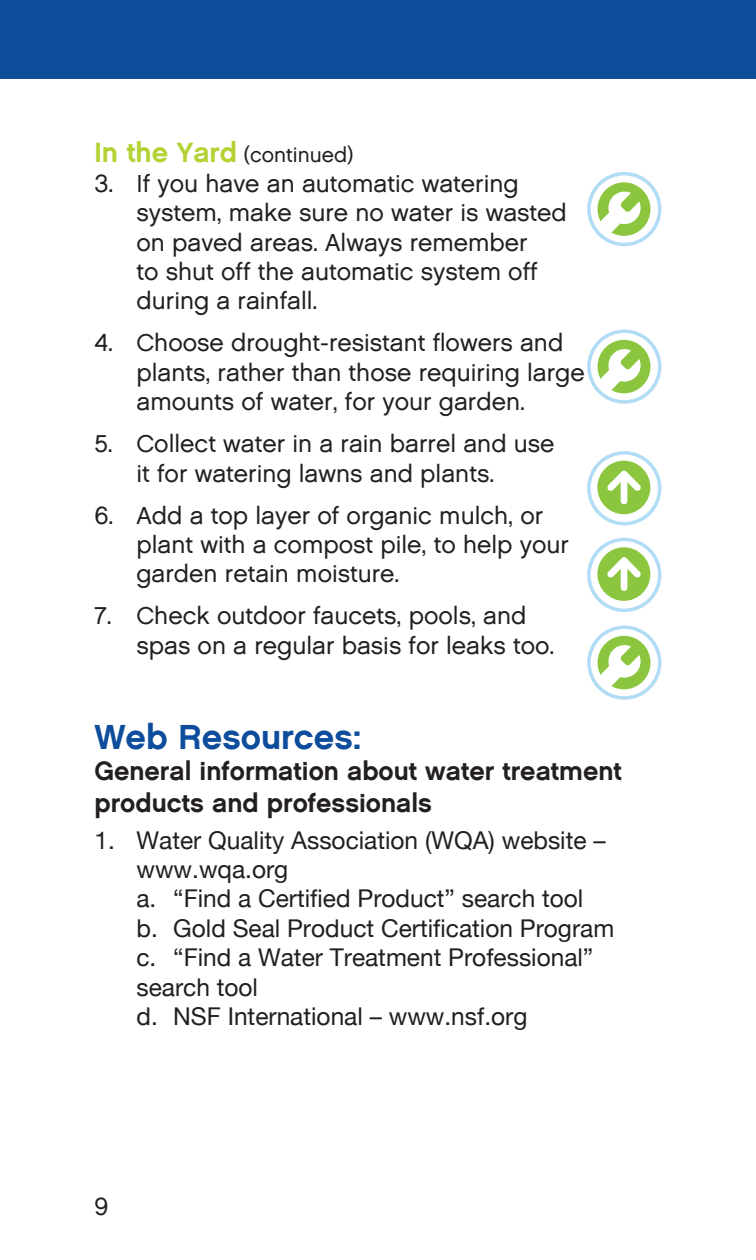
<style>
.page{position:relative;width:756px;height:1260px;background:#fff}
.page>*{position:absolute;margin:0;border:0;box-sizing:border-box;transform-origin:0 0}
.t1{font:35px "Chalet New York Nineteen Sixty";color:#0d4d9b}
.t2{font:26.25px/31.5px "Chalet New York Nineteen Sixty";color:#231f20}
.t3{font:24.5px/29.4px "Chalet London Nineteen Sixty";color:#231f20}
.t4{font:24.5px/29.4px "Helvetica Neue";color:#231f20}
.t5{font:21px "Chalet London Nineteen Sixty";color:#231f20}
.s1{font-family:"Chalet New York Nineteen Sixty";font-size:28px;color:#b3d234}
</style>
<div class="page">
<div style="left:0;top:0;width:756px;height:79px;background:#0d4d9b"></div>
<svg style="left:596px;top:181px;width:56px;height:57px"></svg>
<div style="left:587px;top:172px;width:74px;height:74px;border:4px solid #b1dcf5;border-radius:50%"></div>
<svg style="left:596px;top:338px;width:56px;height:58px"></svg>
<div style="left:587px;top:329px;width:74px;height:75px;border:4px solid #b1dcf5;border-radius:50%"></div>
<svg style="left:596px;top:634px;width:56px;height:58px"></svg>
<div style="left:587px;top:625px;width:74px;height:75px;border:4px solid #b1dcf5;border-radius:50%"></div>
<svg style="left:596px;top:458px;width:56px;height:58px"></svg>
<div style="left:587px;top:451px;width:75px;height:74px;border:4px solid #b1dcf5;border-radius:50%"></div>
<svg style="left:596px;top:545px;width:56px;height:58px"></svg>
<div style="left:587px;top:538px;width:75px;height:74px;border:4px solid #b1dcf5;border-radius:50%"></div>
<p class="t5" style="left:94px;top:142px;width:261px"><span class="s1">In the Yard</span> (continued)</p>
<p class="t3" style="left:136px;top:169px;width:432px;text-indent:-42px">3. If you have an automatic watering system, make sure no water is wasted on paved areas. Always remember<br>to shut off the automatic system off during a rainfall.</p>
<p class="t3" style="left:136px;top:328px;width:450px;text-indent:-42px">4. Choose drought-resistant flowers and plants, rather than those requiring large amounts of water, for your garden.</p>
<p class="t3" style="left:136px;top:429px;width:420px;text-indent:-42px">5. Collect water in a rain barrel and use it for watering lawns and plants.</p>
<p class="t3" style="left:136px;top:500px;width:434px;text-indent:-42px">6. Add a top layer of organic mulch, or plant with a compost pile, to help your garden retain moisture.</p>
<p class="t3" style="left:136px;top:601px;width:419px;text-indent:-42px">7. Check outdoor faucets, pools, and spas on a regular basis for leaks too.</p>
<h1 class="t1" style="left:94px;top:715px;width:268px">Web Resources:</h1>
<p class="t2" style="left:94px;top:755px;width:529px">General information about water treatment products and professionals</p>
<p class="t4" style="left:136px;top:825px;width:479px;text-indent:-42px">1. Water Quality Association (WQA) website – www.wqa.org<br>a. “Find a Certified Product” search tool<br>b. Gold Seal Product Certification Program c. “Find a Water Treatment Professional” search tool<br>d. NSF International – www.nsf.org</p>
<p class="t3" style="left:94px;top:1191px;width:15px">9</p>
</div>
